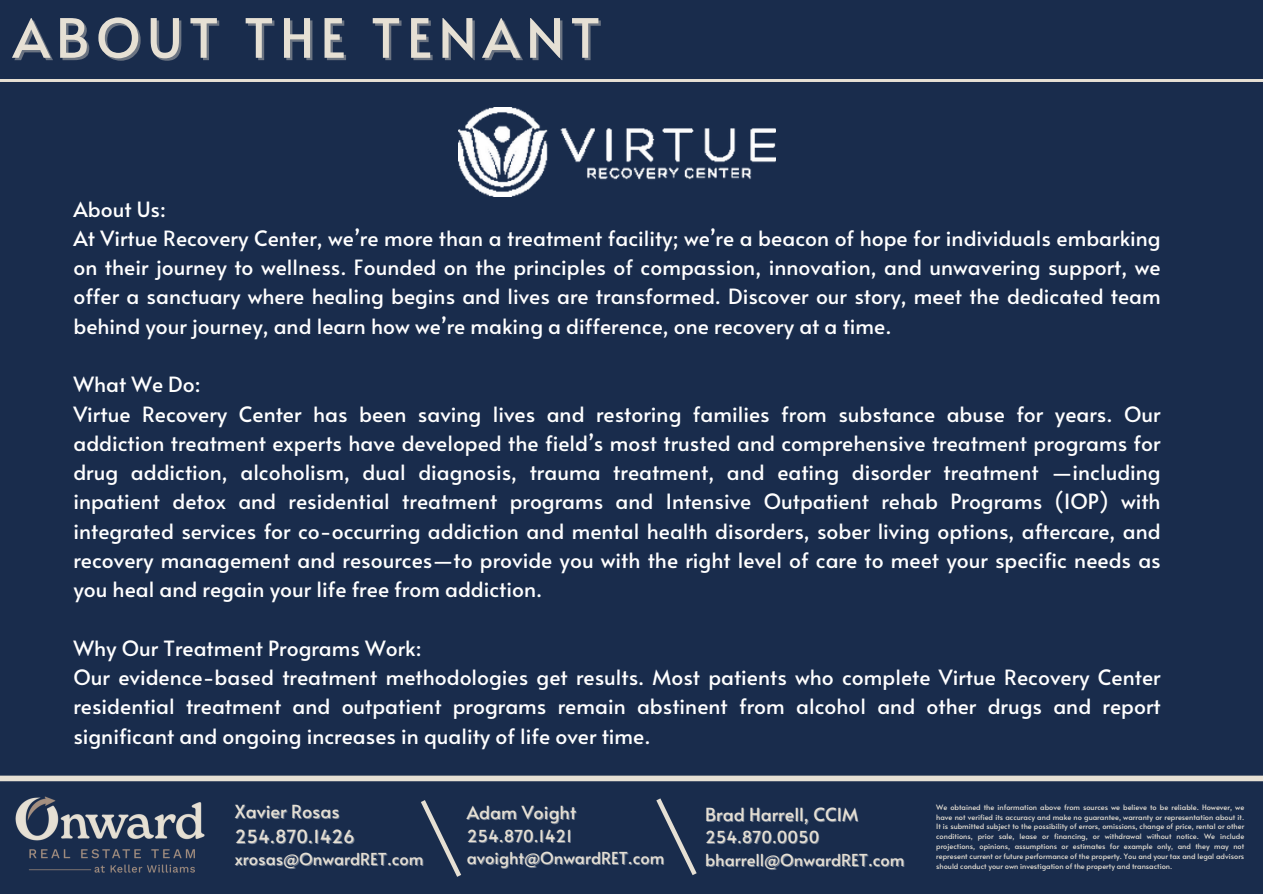
<style>
.page{position:relative;width:1263px;height:894px;background:#fff}
.page>*{position:absolute;margin:0;border:0;box-sizing:border-box;transform-origin:0 0}
.t1{font:54px "Alata";letter-spacing:.115em;color:#e6e0d4}
.t2{font:21px/29.2px "Alata";color:#fff}
.t3{font:18px "Alata";color:#e6e0d4}
.t4{font:16.5px "Alata";color:#e6e0d4}
.t5{font:7.35px/9.8px "Alata";color:#e6e0d4;text-align:justify}
</style>
<div class="page">
<div style="left:0;top:0;width:1263px;height:893px;background:#192c4c"></div>
<div style="left:0;top:775px;width:1263px;height:6px;background:#e6e0d4"></div>
<div style="left:0;top:76px;width:1263px;height:6px;background:#e6e0d4"></div>
<div style="left:0;top:0;width:1263px;height:79px;background:#192c4c"></div>
<img style="left:15px;top:796px;width:190px;height:77px">
<svg style="left:421px;top:800px;width:41px;height:77px"></svg>
<svg style="left:656px;top:798px;width:41px;height:77px"></svg>
<img style="left:458px;top:107px;width:318px;height:89px">
<h1 class="t1" style="left:13px;top:-2px;width:589px">ABOUT THE TENANT</h1>
<p class="t2" style="left:73px;top:193px;width:1089px">About Us:<br>At Virtue Recovery Center, we’re more than a treatment facility; we’re a beacon of hope for individuals embarking on their journey to wellness. Founded on the principles of compassion, innovation, and unwavering support, we offer a sanctuary where healing begins and lives are transformed. Discover our story, meet the dedicated team behind your journey, and learn how we’re making a difference, one recovery at a time.</p>
<p class="t2" style="left:73px;top:369px;width:1089px">What We Do:<br>Virtue Recovery Center has been saving lives and restoring families from substance abuse for years. Our addiction treatment experts have developed the field’s most trusted and comprehensive treatment programs for drug addiction, alcoholism, dual diagnosis, trauma treatment, and eating disorder treatment —including inpatient detox and residential treatment programs and Intensive Outpatient rehab Programs (IOP) with integrated services for co-occurring addiction and mental health disorders, sober living options, aftercare, and recovery management and resources—to provide you with the right level of care to meet your specific needs as you heal and regain your life free from addiction.</p>
<p class="t2" style="left:73px;top:632px;width:1089px">Why Our Treatment Programs Work:<br>Our evidence-based treatment methodologies get results. Most patients who complete Virtue Recovery Center residential treatment and outpatient programs remain abstinent from alcohol and other drugs and report significant and ongoing increases in quality of life over time.</p>
<h3 class="t3" style="left:235px;top:798px;width:106px">Xavier Rosas</h3>
<h3 class="t3" style="left:235px;top:822px;width:122px">254.870.1426</h3>
<h3 class="t4" style="left:235px;top:847px;width:190px">xrosas@OnwardRET.com</h3>
<h1 class="t3" style="left:467px;top:799px;width:111px">Adam Voight</h1>
<p class="t4" style="left:467px;top:823px;width:107px">254.870.1421</p>
<h2 class="t4" style="left:467px;top:845px;width:199px">avoight@OnwardRET.com</h2>
<h2 class="t3" style="left:705px;top:800px;width:155px">Brad Harrell, CCIM</h2>
<p class="t4" style="left:705px;top:825px;width:116px">254.870.0050</p>
<p class="t4" style="left:705px;top:847px;width:201px">bharrell@OnwardRET.com</p>
<h2 class="t5" style="left:936px;top:801px;width:310px">We obtained the information above from sources we believe to be reliable. However, we have not verified its accuracy and make no guarantee, warranty or representation about it.<br>It is submitted subject to the possibility of errors, omissions, change of price, rental or other conditions, prior sale, lease or financing, or withdrawal without notice. We include projections, opinions, assumptions or estimates for example only, and they may not represent current or future performance of the property. You and your tax and legal advisors should conduct your own investigation of the property and transaction.</h2>
</div>
